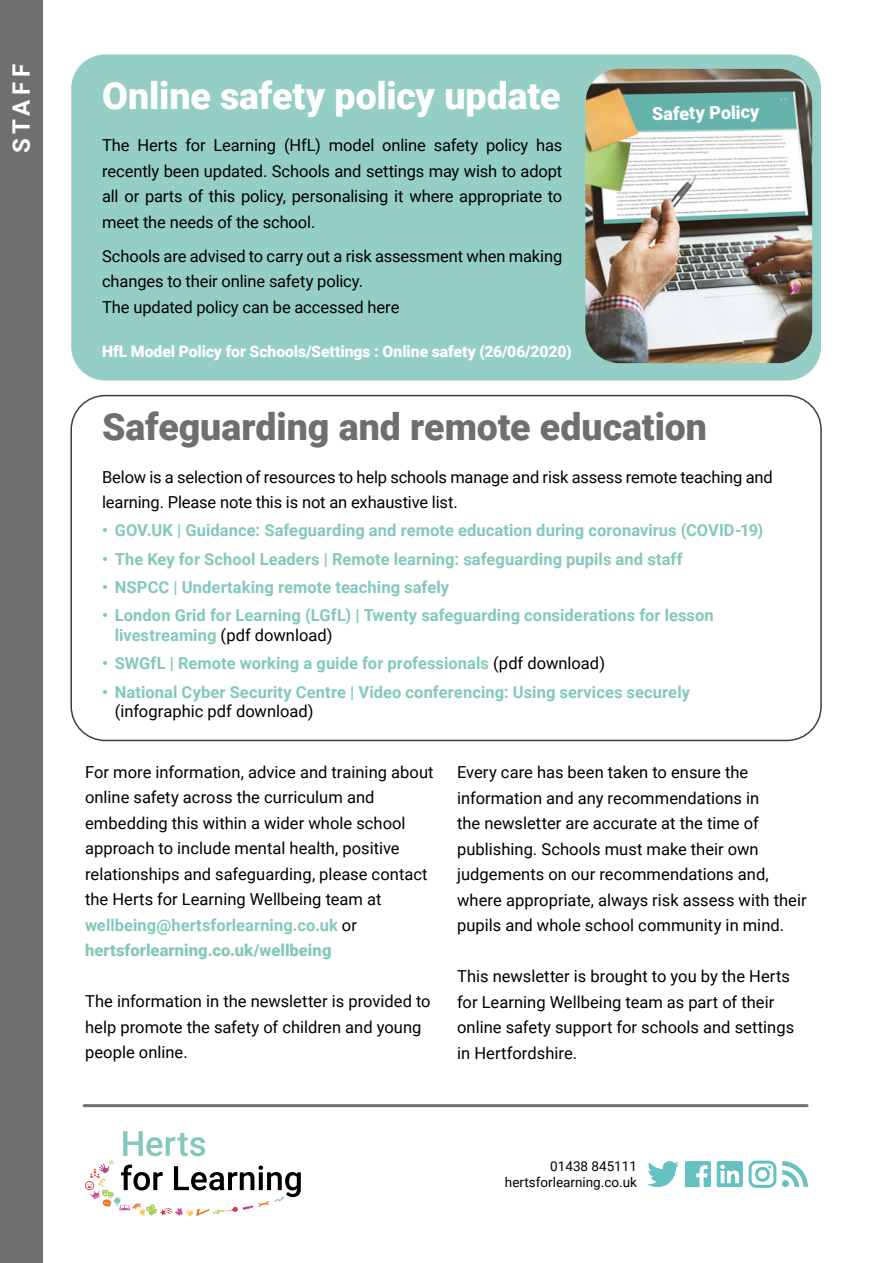
<style>
.page{position:relative;width:893px;height:1263px;background:#fff}
.page>*{position:absolute;margin:0;border:0;box-sizing:border-box;transform-origin:0 0}
.t1{font:900 37.5px "Roboto";color:#706f6f}
.t2{font:900 37.5px "Roboto";letter-spacing:-.005em;color:#fff}
.t3{font:700 24px "Roboto";letter-spacing:.195em;color:#fff}
.t4{font:900 18px "Roboto";color:#fff}
.t5{font:16.5px/25.5px "Roboto";color:#000}
.t6{font:700 16.5px/19.8px "Roboto";letter-spacing:.005em;color:#83c8bd}
.t7{font:900 15.75px "Roboto";letter-spacing:-.005em;color:#fff}
.t8{font:13.5px/16.2px "Roboto";color:#000;text-align:right}
.s1{font-weight:400;color:#000}
.s2{font-weight:700;color:#83c8bd}
.s3{font-weight:900;color:#85c8ba}
</style>
<div class="page">
<div style="left:71px;top:54px;width:750px;height:327px;background:#94cec5;border-radius:34px"></div>
<div style="left:70px;top:395px;width:752px;height:346px;border:2px solid #3f3f3e;border-radius:34px"></div>
<div style="left:0;top:0;width:43px;height:1263px;background:#706f6f"></div>
<svg style="left:85px;top:1131px;width:216px;height:86px"></svg>
<hr style="left:84px;top:1104px;width:723px;height:3px;background:#706f6f">
<div style="left:717px;top:1161px;width:26px;height:26px;background:#65c1c2;border-radius:2px"></div>
<svg style="left:720px;top:1164px;width:19px;height:19px"></svg>
<svg style="left:782px;top:1161px;width:26px;height:26px"></svg>
<div style="left:749px;top:1160px;width:27px;height:28px;border:3px solid #65c1c2;border-radius:6px"></div>
<div style="left:755px;top:1167px;width:15px;height:15px;border:3px solid #65c1c2;border-radius:50%"></div>
<svg style="left:647px;top:1161px;width:32px;height:26px"></svg>
<div style="left:685px;top:1161px;width:26px;height:26px;background:#65c1c2"></div>
<svg style="left:696px;top:1165px;width:12px;height:22px"></svg>
<img style="left:585px;top:69px;width:227px;height:294px">
<div style="left:638px;top:101px;width:131px;height:25px;background:#65b4ac"></div>
<h2 class="t3" style="left:4px;top:153px;width:91px;rotate:-90deg">STAFF</h2>
<h1 class="t2" style="left:102px;top:69px;width:460px">Online safety policy update</h1>
<p class="t5" style="left:102px;top:132px;width:462px;text-align:justify">The Herts for Learning (HfL) model online safety policy has recently been updated. Schools and settings may wish to adopt all or parts of this policy, personalising it where appropriate to meet the needs of the school.</p>
<p class="t5" style="left:102px;top:243px;width:462px">Schools are advised to carry out a risk assessment when making changes to their online safety policy.<br>The updated policy can be accessed here</p>
<p class="t7" style="left:102px;top:340px;width:471px">HfL Model Policy for Schools/Settings : Online safety (26/06/2020)</p>
<p class="t4" style="left:652px;top:101px;width:109px;rotate:-1deg">Safety Policy</p>
<h1 class="t1" style="left:102px;top:400px;width:606px">Safeguarding and remote education</h1>
<p class="t5" style="left:102px;top:463px;width:672px">Below is a selection of resources to help schools manage and risk assess remote teaching and learning. Please note this is not an exhaustive list.</p>
<p class="t6" style="left:102px;top:520px;width:663px">• GOV.UK | Guidance: Safeguarding and remote education during coronavirus (COVID-19)</p>
<p class="t6" style="left:102px;top:548px;width:582px">• The Key for School Leaders | Remote learning: safeguarding pupils and staff</p>
<p class="t6" style="left:102px;top:576px;width:349px">• NSPCC | Undertaking remote teaching safely</p>
<p class="t6" style="left:115px;top:605px;width:600px;text-indent:-13px">• London Grid for Learning (LGfL) | Twenty safeguarding considerations for lesson livestreaming <span class="s1">(pdf download)</span></p>
<p class="t6" style="left:102px;top:653px;width:505px">• SWGfL | Remote working a guide for professionals <span class="s1">(pdf download)</span></p>
<p class="t6" style="left:102px;top:681px;width:589px">• National Cyber Security Centre | Video conferencing: Using services securely</p>
<p class="t5" style="left:115px;top:698px;width:200px">(infographic pdf download)</p>
<p class="t5" style="left:85px;top:758px;width:350px">For more information, advice and training about online safety across the curriculum and embedding this within a wider whole school approach to include mental health, positive relationships and safeguarding, please contact the Herts for Learning Wellbeing team at <span class="s2">wellbeing@hertsforlearning.co.uk</span> or <span class="s3">hertsforlearning.co.uk/wellbeing</span></p>
<p class="t5" style="left:85px;top:988px;width:347px">The information in the newsletter is provided to help promote the safety of children and young people online.</p>
<p class="t5" style="left:457px;top:759px;width:351px">Every care has been taken to ensure the information and any recommendations in<br>the newsletter are accurate at the time of publishing. Schools must make their own judgements on our recommendations and, where appropriate, always risk assess with their pupils and whole school community in mind.</p>
<p class="t5" style="left:457px;top:963px;width:339px">This newsletter is brought to you by the Herts for Learning Wellbeing team as part of their online safety support for schools and settings in Hertfordshire.</p>
<p class="t8" style="left:505px;top:1157px;width:134px">01438 845111 hertsforlearning.co.uk</p>
</div>
